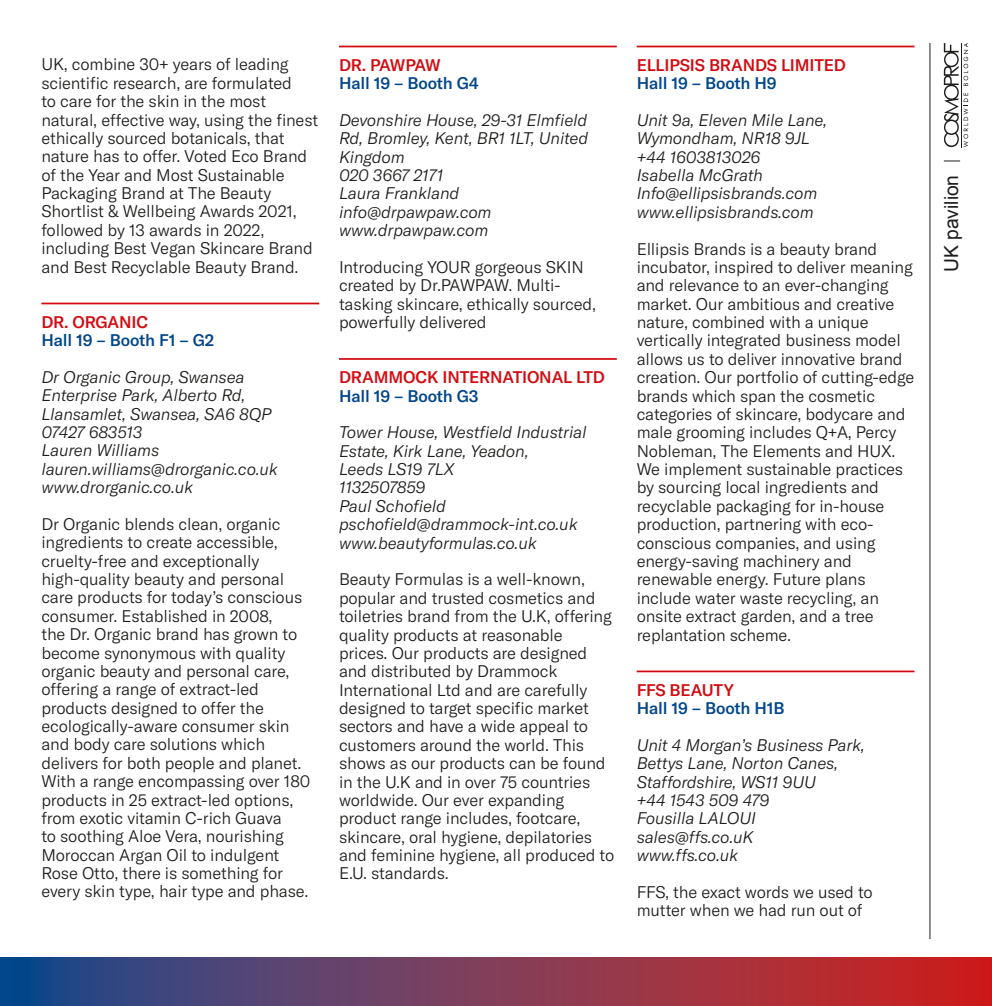
<style>
.page{position:relative;width:992px;height:1006px;background:#fff}
.page>*{position:absolute;margin:0;border:0;box-sizing:border-box;transform-origin:0 0}
.t1{font:19.25px "Arial";color:#1d1d1b}
.t2{font:300 16.62px/18.4px "GT America";letter-spacing:-.01em;color:#1d1d1b}
.t3{font:italic 300 16.62px/18.4px "GT America";letter-spacing:-.01em;color:#1d1d1b}
.t4{font:500 16.62px "GT America";letter-spacing:-.01em;color:#00468a}
.t5{font:500 16.62px "GT America";letter-spacing:-.01em;color:#d20b11}
.t6{font:500 16.62px "GT America";letter-spacing:-.055em;color:#d20b11}
</style>
<div class="page">
<hr style="left:930px;top:43px;width:1px;height:896px;background:#1d1d1b">
<svg style="left:944px;top:43px;width:25px;height:104px"></svg>
<svg style="left:944px;top:161px;width:16px;height:1px"></svg>
<hr style="left:0;top:957px;width:2px;height:49px;background:#00468a">
<svg style="left:2px;top:957px;width:990px;height:49px;background:#7b3956"></svg>
<hr style="left:41px;top:303px;width:278px;height:1px;background:#d20b11">
<hr style="left:339px;top:46px;width:278px;height:1px;background:#d20b11">
<hr style="left:339px;top:358px;width:278px;height:2px;background:#d20b11">
<hr style="left:637px;top:46px;width:277px;height:1px;background:#d20b11">
<hr style="left:637px;top:670px;width:277px;height:2px;background:#d20b11">
<p class="t2" style="left:41px;top:55px;width:278px">UK, combine 30+ years of leading scientific research, are formulated<br>to care for the skin in the most natural, effective way, using the finest ethically sourced botanicals, that nature has to offer. Voted Eco Brand of the Year and Most Sustainable Packaging Brand at The Beauty Shortlist &amp; Wellbeing Awards 2021, followed by 13 awards in 2022, including Best Vegan Skincare Brand and Best Recyclable Beauty Brand.</p>
<p class="t5" style="left:41px;top:312px;width:108px">DR. ORGANIC</p>
<p class="t4" style="left:41px;top:330px;width:174px">Hall 19 – Booth F1 – G2</p>
<p class="t3" style="left:41px;top:368px;width:231px">Dr Organic Group, Swansea<br>Enterprise Park, Alberto Rd,<br>Llansamlet, Swansea, SA6 8QP</p>
<p class="t3" style="left:41px;top:423px;width:103px">07427 683513</p>
<p class="t3" style="left:41px;top:441px;width:119px">Lauren Williams</p>
<p class="t3" style="left:41px;top:460px;width:238px">lauren.williams@drorganic.co.uk</p>
<p class="t3" style="left:41px;top:478px;width:153px">www.drorganic.co.uk</p>
<p class="t2" style="left:41px;top:515px;width:270px">Dr Organic blends clean, organic ingredients to create accessible, cruelty-free and exceptionally high-quality beauty and personal care products for today’s conscious consumer. Established in 2008,<br>the Dr. Organic brand has grown to become synonymous with quality organic beauty and personal care, offering a range of extract-led products designed to offer the ecologically-aware consumer skin and body care solutions which delivers for both people and planet.<br>With a range encompassing over 180 products in 25 extract-led options, from exotic vitamin C-rich Guava<br>to soothing Aloe Vera, nourishing Moroccan Argan Oil to indulgent Rose Otto, there is something for every skin type, hair type and phase.</p>
<p class="t6" style="left:339px;top:55px;width:103px">DR. PAWPAW</p>
<p class="t4" style="left:339px;top:73px;width:141px">Hall 19 – Booth G4</p>
<p class="t3" style="left:339px;top:111px;width:251px;text-align:justify">Devonshire House, 29-31 Elmfield Rd, Bromley, Kent, BR1 1LT, United Kingdom</p>
<p class="t3" style="left:339px;top:166px;width:106px">020 3667 2171</p>
<p class="t3" style="left:339px;top:184px;width:122px">Laura Frankland</p>
<p class="t3" style="left:339px;top:203px;width:154px">info@drpawpaw.com</p>
<p class="t3" style="left:339px;top:221px;width:151px">www.drpawpaw.com</p>
<p class="t2" style="left:339px;top:258px;width:258px">Introducing YOUR gorgeous SKIN created by Dr.PAWPAW. Multi&shy;tasking skincare, ethically sourced, powerfully delivered</p>
<p class="t5" style="left:339px;top:367px;width:267px">DRAMMOCK INTERNATIONAL LTD</p>
<p class="t4" style="left:339px;top:386px;width:141px">Hall 19 – Booth G3</p>
<p class="t3" style="left:339px;top:423px;width:249px">Tower House, Westfield Industrial<br>Estate, Kirk Lane, Yeadon,<br>Leeds LS19 7LX</p>
<p class="t3" style="left:339px;top:478px;width:88px">1132507859</p>
<p class="t3" style="left:339px;top:497px;width:108px">Paul Schofield</p>
<p class="t3" style="left:339px;top:515px;width:240px">pschofield@drammock-int.co.uk</p>
<p class="t3" style="left:339px;top:533px;width:199px">www.beautyformulas.co.uk</p>
<p class="t2" style="left:339px;top:570px;width:277px">Beauty Formulas is a well-known, popular and trusted cosmetics and toiletries brand from the U.K, offering quality products at reasonable prices. Our products are designed and distributed by Drammock International Ltd and are carefully designed to target specific market sectors and have a wide appeal to customers around the world. This shows as our products can be found in the U.K and in over 75 countries worldwide. Our ever expanding product range includes, footcare, skincare, oral hygiene, depilatories and feminine hygiene, all produced to E.U. standards.</p>
<p class="t5" style="left:637px;top:55px;width:211px">ELLIPSIS BRANDS LIMITED</p>
<p class="t4" style="left:637px;top:73px;width:141px">Hall 19 – Booth H9</p>
<p class="t3" style="left:637px;top:111px;width:192px">Unit 9a, Eleven Mile Lane,<br>Wymondham, NR18 9JL</p>
<p class="t3" style="left:637px;top:148px;width:125px">+44 1603813026</p>
<p class="t3" style="left:637px;top:166px;width:128px">Isabella McGrath</p>
<p class="t3" style="left:637px;top:184px;width:182px">Info@ellipsisbrands.com</p>
<p class="t3" style="left:637px;top:203px;width:179px">www.ellipsisbrands.com</p>
<p class="t2" style="left:637px;top:239px;width:279px">Ellipsis Brands is a beauty brand incubator, inspired to deliver meaning and relevance to an ever-changing market. Our ambitious and creative nature, combined with a unique vertically integrated business model allows us to deliver innovative brand creation. Our portfolio of cutting-edge brands which span the cosmetic categories of skincare, bodycare and male grooming includes Q+A, Percy Nobleman, The Elements and HUX.<br>We implement sustainable practices by sourcing local ingredients and recyclable packaging for in-house production, partnering with eco&shy;conscious companies, and using energy-saving machinery and renewable energy. Future plans include water waste recycling, an onsite extract garden, and a tree replantation scheme.</p>
<p class="t5" style="left:637px;top:680px;width:99px">FFS BEAUTY</p>
<p class="t4" style="left:637px;top:698px;width:149px">Hall 19 – Booth H1B</p>
<p class="t3" style="left:637px;top:736px;width:230px">Unit 4 Morgan’s Business Park,<br>Bettys Lane, Norton Canes,<br>Staffordshire, WS11 9UU</p>
<p class="t3" style="left:637px;top:791px;width:134px">+44 1543 509 479</p>
<p class="t3" style="left:637px;top:809px;width:121px">Fousilla LALOUI</p>
<p class="t3" style="left:637px;top:827px;width:118px">sales@ffs.co.uK</p>
<p class="t3" style="left:637px;top:846px;width:103px">www.ffs.co.uk</p>
<p class="t2" style="left:637px;top:883px;width:238px">FFS, the exact words we used to mutter when we had run out of</p>
<p class="t1" style="left:939px;top:272px;width:99px;rotate:-90deg">UK pavilion</p>
</div>
